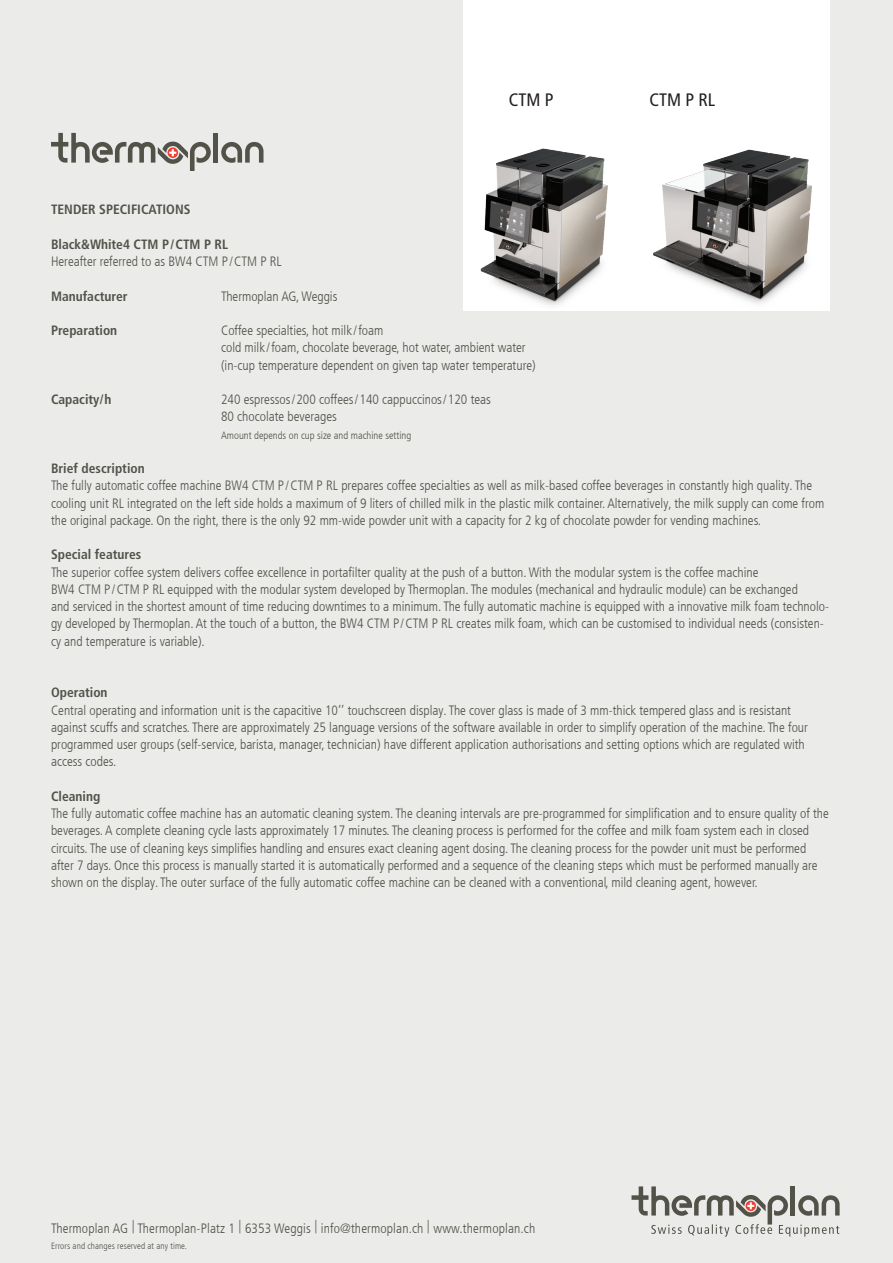
<style>
.page{position:relative;width:893px;height:1263px;background:#ebebea}
.page>*{position:absolute;margin:0;border:0;box-sizing:border-box;transform-origin:0 0}
.t1{font:condensed 18px "Frutiger LT Com";color:#231f20}
.t2{font:300 condensed 13.5px/17.2px "Frutiger LT Com";color:#535249}
.t3{font:700 condensed 13.5px "Frutiger LT Com";color:#535249}
.t4{font:300 condensed 10.5px "Frutiger LT Com";color:#535249}
.t5{font:300 condensed 9px "Frutiger LT Com";letter-spacing:.01em;color:#535249}
</style>
<div class="page">
<svg style="left:631px;top:1186px;width:209px;height:50px"></svg>
<hr style="left:791px;top:1186px;width:4px;height:29px;background:#535249">
<div style="left:463px;top:0;width:367px;height:310px;background:#fff"></div>
<svg style="left:221px;top:142px;width:42px;height:21px"></svg>
<svg style="left:51px;top:133px;width:160px;height:38px"></svg>
<div style="left:213px;top:133px;width:5px;height:30px;background:#535249"></div>
<img style="left:653px;top:149px;width:159px;height:155px">
<img style="left:480px;top:148px;width:128px;height:158px">
<h1 class="t1" style="left:509px;top:89px;width:46px">CTM P</h1>
<h1 class="t1" style="left:649px;top:89px;width:67px">CTM P RL</h1>
<p class="t3" style="left:51px;top:202px;width:141px">TENDER SPECIFICATIONS</p>
<p class="t3" style="left:51px;top:236px;width:179px">Black&amp;White4 CTM P/CTM P RL</p>
<p class="t2" style="left:51px;top:253px;width:232px">Hereafter referred to as BW4 CTM P/CTM P RL</p>
<p class="t3" style="left:51px;top:288px;width:78px">Manufacturer</p>
<p class="t2" style="left:221px;top:287px;width:118px">Thermoplan AG, Weggis</p>
<p class="t3" style="left:51px;top:322px;width:68px">Preparation</p>
<p class="t2" style="left:221px;top:322px;width:316px">Coffee specialties, hot milk/foam<br>cold milk/foam, chocolate beverage, hot water, ambient water (in-cup temperature dependent on given tap water temperature)</p>
<p class="t3" style="left:51px;top:391px;width:62px">Capacity/h</p>
<p class="t2" style="left:221px;top:391px;width:271px">240 espressos / 200 coffees / 140 cappuccinos / 120 teas<br>80 chocolate beverages</p>
<p class="t4" style="left:221px;top:428px;width:192px">Amount depends on cup size and machine setting</p>
<p class="t3" style="left:51px;top:460px;width:95px">Brief description</p>
<p class="t2" style="left:51px;top:477px;width:775px">The fully automatic coffee machine BW4 CTM P/CTM P RL prepares coffee specialties as well as milk-based coffee beverages in constantly high quality. The cooling unit RL integrated on the left side holds a maximum of 9 liters of chilled milk in the plastic milk container. Alternatively, the milk supply can come from the original package. On the right, there is the only 92 mm-wide powder unit with a capacity for 2 kg of chocolate powder for vending machines.</p>
<p class="t3" style="left:51px;top:547px;width:92px">Special features</p>
<p class="t2" style="left:51px;top:563px;width:780px">The superior coffee system delivers coffee excellence in portafilter quality at the push of a button. With the modular system is the coffee machine<br>BW4 CTM P/CTM P RL equipped with the modular system developed by Thermoplan. The modules (mechanical and hydraulic module) can be exchanged<br>and serviced in the shortest amount of time reducing downtimes to a minimum. The fully automatic machine is equipped with a innovative milk foam technolo&shy;gy developed by Thermoplan. At the touch of a button, the BW4 CTM P/CTM P RL creates milk foam, which can be customised to individual needs (consisten&shy;cy and temperature is variable).</p>
<p class="t3" style="left:51px;top:685px;width:58px">Operation</p>
<p class="t2" style="left:51px;top:701px;width:758px">Central operating and information unit is the capacitive 10’’ touchscreen display. The cover glass is made of 3 mm-thick tempered glass and is resistant against scuffs and scratches. There are approximately 25 language versions of the software available in order to simplify operation of the machine. The four programmed user groups (self-service, barista, manager, technician) have different application authorisations and setting options which are regulated with access codes.</p>
<p class="t3" style="left:51px;top:788px;width:51px">Cleaning</p>
<p class="t2" style="left:51px;top:805px;width:779px">The fully automatic coffee machine has an automatic cleaning system. The cleaning intervals are pre-programmed for simplification and to ensure quality of the beverages. A complete cleaning cycle lasts approximately 17 minutes. The cleaning process is performed for the coffee and milk foam system each in closed circuits. The use of cleaning keys simplifies handling and ensures exact cleaning agent dosing. The cleaning process for the powder unit must be performed after 7 days. Once this process is manually started it is automatically performed and a sequence of the cleaning steps which must be performed manually are shown on the display. The outer surface of the fully automatic coffee machine can be cleaned with a conventional, mild cleaning agent, however.</p>
<p class="t2" style="left:51px;top:1219px;width:486px">Thermoplan AG | Thermoplan-Platz 1 | 6353 Weggis | info@thermoplan.ch | www.thermoplan.ch</p>
<p class="t5" style="left:51px;top:1240px;width:137px">Errors and changes reserved at any time.</p>
</div>
